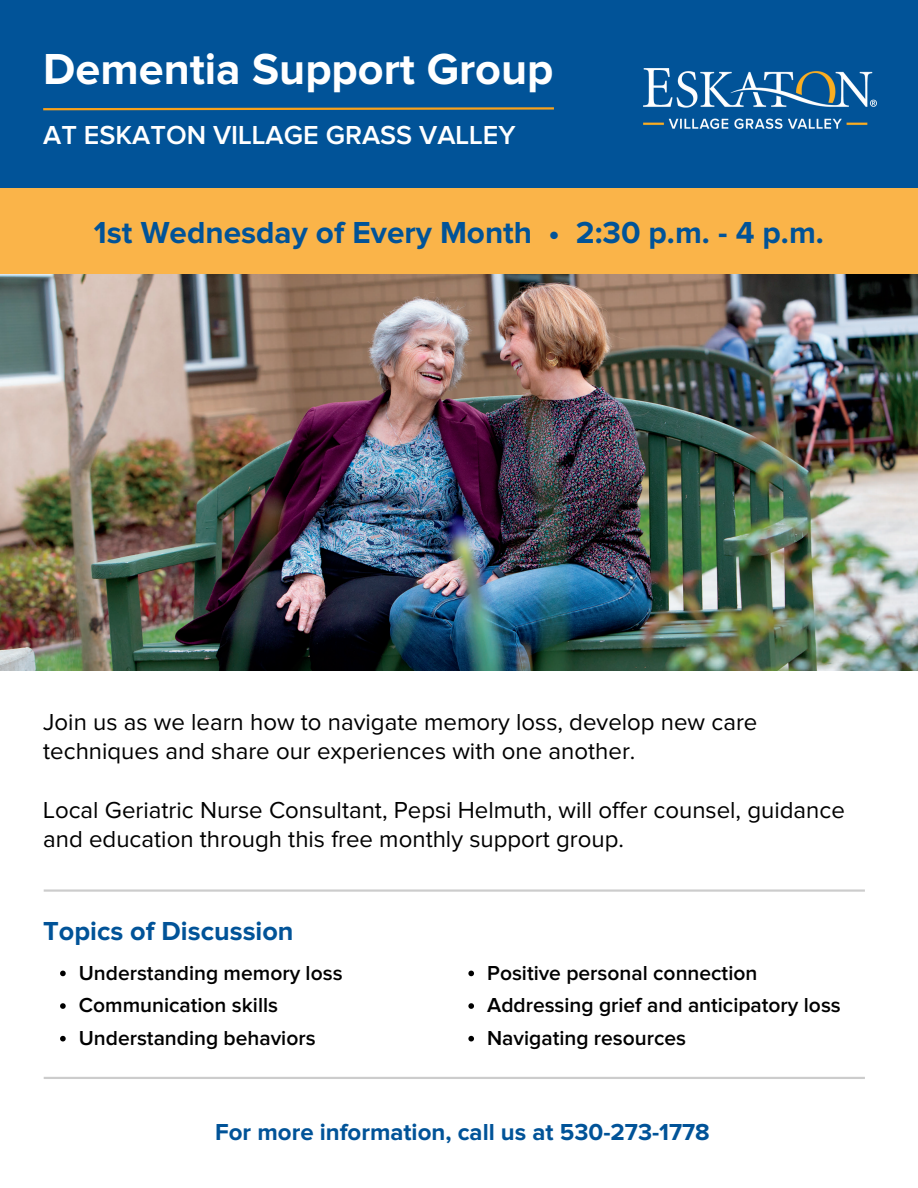
<style>
.page{position:relative;width:918px;height:1188px;background:#fff}
.page>*{position:absolute;margin:0;border:0;box-sizing:border-box;transform-origin:0 0}
.t1{font:700 45px "Proxima Nova";color:#fff}
.t2{font:700 31.5px "Proxima Nova";color:#015398}
.t3{font:600 27px "Proxima Nova";color:#fff}
.t4{font:700 27px "Proxima Nova";color:#015398}
.t5{font:24px/29.2px "Proxima Nova";color:#000}
.t6{font:700 24px "Proxima Nova";color:#015398}
.t7{font:600 21px/32.7px "Proxima Nova";color:#000}
</style>
<div class="page">
<div style="left:0;top:0;width:918px;height:188px;background:#015398"></div>
<svg style="left:43px;top:107px;width:511px;height:4px"></svg>
<div style="left:0;top:188px;width:918px;height:97px;background:#fab449"></div>
<img style="left:0;top:274px;width:918px;height:396px">
<img style="left:643px;top:69px;width:233px;height:59px">
<svg style="left:60px;top:971px;width:6px;height:5px"></svg>
<svg style="left:60px;top:1003px;width:6px;height:6px"></svg>
<svg style="left:60px;top:1036px;width:6px;height:5px"></svg>
<svg style="left:468px;top:971px;width:6px;height:5px"></svg>
<svg style="left:468px;top:1003px;width:6px;height:6px"></svg>
<svg style="left:468px;top:1036px;width:6px;height:5px"></svg>
<hr style="left:44px;top:889px;width:821px;height:3px;background:#000">
<hr style="left:44px;top:1077px;width:821px;height:2px;background:#000">
<h1 class="t1" style="left:43px;top:48px;width:512px">Dementia Support Group</h1>
<p class="t3" style="left:43px;top:123px;width:474px">AT ESKATON VILLAGE GRASS VALLEY</p>
<h2 class="t2" style="left:94px;top:218px;width:732px">1st Wednesday of Every Month • 2:30 p.m. - 4 p.m.</h2>
<p class="t5" style="left:43px;top:709px;width:716px">Join us as we learn how to navigate memory loss, develop new care techniques and share our experiences with one another.</p>
<p class="t5" style="left:43px;top:796px;width:803px">Local Geriatric Nurse Consultant, Pepsi Helmuth, will offer counsel, guidance and education through this free monthly support group.</p>
<p class="t4" style="left:43px;top:918px;width:252px">Topics of Discussion</p>
<p class="t7" style="left:79px;top:957px;width:265px">Understanding memory loss<br>Communication skills<br>Understanding behaviors</p>
<p class="t7" style="left:487px;top:957px;width:355px">Positive personal connection<br>Addressing grief and anticipatory loss<br>Navigating resources</p>
<p class="t6" style="left:215px;top:1121px;width:496px">For more information, call us at 530-273-1778</p>
</div>
